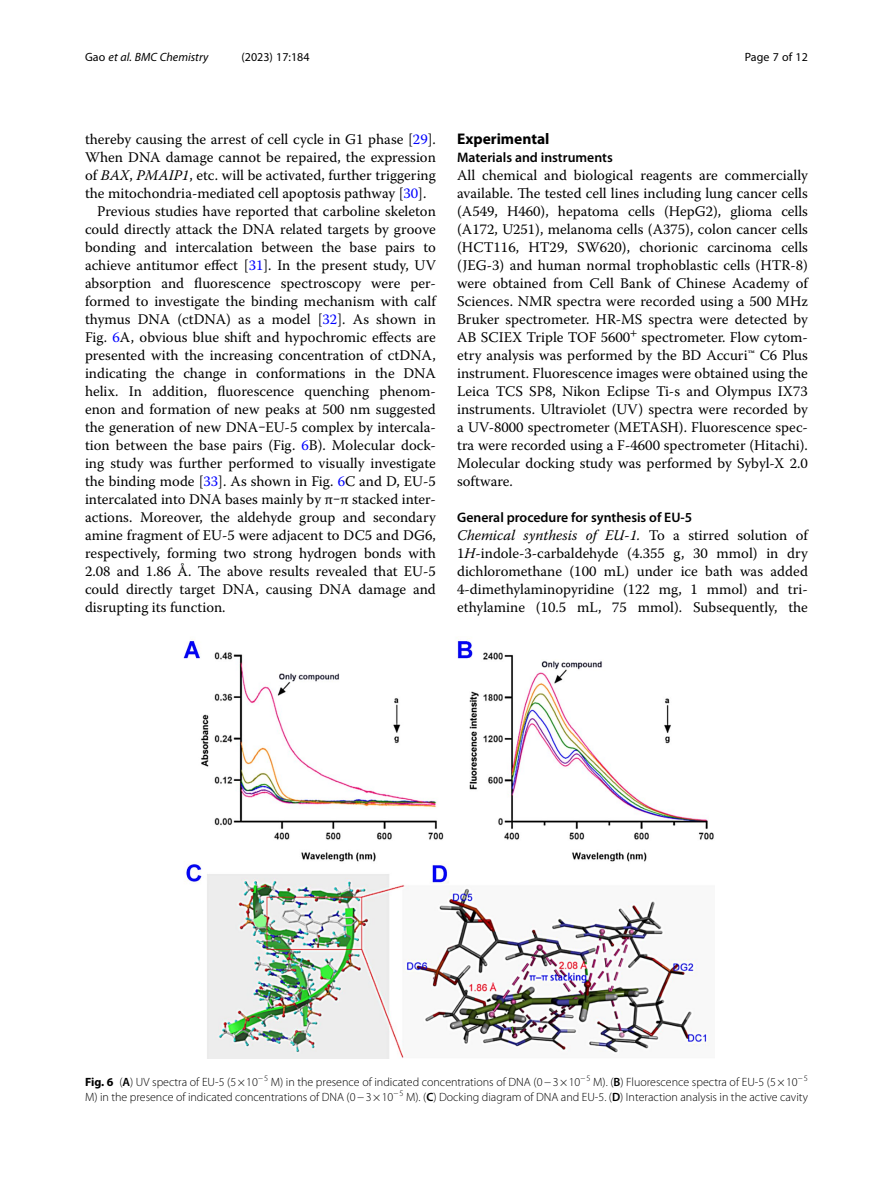
<style>
.page{position:relative;width:893px;height:1191px;background:#fff}
.page>*{position:absolute;margin:0;border:0;box-sizing:border-box;transform-origin:0 0}
.Head_1{font:700 15.45px "Myriad Pro";color:#000}
.Body_Text_Indent{font:14.7px/18px "Warnock Pro";color:#000;text-align:justify}
.Body_Text{font:14.7px/18px "Warnock Pro";color:#000;text-align:justify}
.Head_2{font:600 13.8px "Myriad Pro";color:#000}
.Head_2_After_1{font:600 13.8px "Myriad Pro";color:#000}
.Figure_Caption{font:300 12px/15px "Myriad Pro";color:#000}
.t1{font:12px "Myriad Pro";color:#000}
.t2{font:italic 12px "Myriad Pro";color:#000}
.s1{font-style:normal}
.s2{color:#00f}
.s3{font-style:italic}
.s4{font-weight:700}
.s5{font-weight:600}
</style>
<div class="page">
<img style="left:183px;top:638px;width:531px;height:421px">
<p class="t2" style="left:85px;top:50px;width:125px"><span class="s1">Gao</span> et al. BMC Chemistry</p>
<p class="t1" style="left:241px;top:50px;width:70px">(2023) 17:184</p>
<p class="t1" style="left:745px;top:50px;width:65px">Page 7 of 12</p>
<p class="Body_Text_Indent" style="left:85px;top:130px;width:352px">thereby causing the arrest of cell cycle in G1 phase [<span class="s2">29</span>].<br>When DNA damage cannot be repaired, the expression of <span class="s3">BAX</span>, <span class="s3">PMAIP1</span>, etc. will be activated, further triggering the mitochondria-mediated cell apoptosis pathway [<span class="s2">30</span>].</p>
<p class="Body_Text_Indent" style="left:85px;top:202px;width:352px;text-indent:12px">Previous studies have reported that carboline skeleton could directly attack the DNA related targets by groove bonding and intercalation between the base pairs to achieve antitumor effect [<span class="s2">31</span>]. In the present study, UV absorption and fluorescence spectroscopy were per&shy;formed to investigate the binding mechanism with calf thymus DNA (ctDNA) as a model [<span class="s2">32</span>]. As shown in Fig. <span class="s2">6</span>A, obvious blue shift and hypochromic effects are presented with the increasing concentration of ctDNA, indicating the change in conformations in the DNA helix. In addition, fluorescence quenching phenom&shy;enon and formation of new peaks at 500 nm suggested the generation of new DNA‒EU-5 complex by intercala&shy;tion between the base pairs (Fig. <span class="s2">6</span>B). Molecular dock&shy;ing study was further performed to visually investigate the binding mode [<span class="s2">33</span>]. As shown in Fig. <span class="s2">6</span>C and D, EU-5 intercalated into DNA bases mainly by π‒π stacked inter&shy;actions. Moreover, the aldehyde group and secondary amine fragment of EU-5 were adjacent to DC5 and DG6, respectively, forming two strong hydrogen bonds with 2.08 and 1.86 Å. The above results revealed that EU-5 could directly target DNA, causing DNA damage and disrupting its function.</p>
<p class="Head_1" style="left:457px;top:129px;width:94px">Experimental</p>
<p class="Head_2_After_1" style="left:457px;top:149px;width:157px">Materials and instruments</p>
<p class="Body_Text" style="left:457px;top:166px;width:352px">All chemical and biological reagents are commercially available. The tested cell lines including lung cancer cells (A549, H460), hepatoma cells (HepG2), glioma cells (A172, U251), melanoma cells (A375), colon cancer cells (HCT116, HT29, SW620), chorionic carcinoma cells (JEG-3) and human normal trophoblastic cells (HTR-8) were obtained from Cell Bank of Chinese Academy of Sciences. NMR spectra were recorded using a 500 MHz Bruker spectrometer. HR-MS spectra were detected by AB SCIEX Triple TOF 5600<sup>+</sup> spectrometer. Flow cytom&shy;etry analysis was performed by the BD Accuri™ C6 Plus instrument. Fluorescence images were obtained using the Leica TCS SP8, Nikon Eclipse Ti-s and Olympus IX73 instruments. Ultraviolet (UV) spectra were recorded by a UV-8000 spectrometer (METASH). Fluorescence spec&shy;tra were recorded using a F-4600 spectrometer (Hitachi).<br>Molecular docking study was performed by Sybyl-X 2.0 software.</p>
<p class="Head_2" style="left:457px;top:509px;width:237px">General procedure for synthesis of EU-5</p>
<p class="Body_Text" style="left:457px;top:526px;width:352px"><span class="s3">Chemical synthesis of EU-1.</span> To a stirred solution of 1<span class="s3">H</span>-indole-3-carbaldehyde (4.355 g, 30 mmol) in dry dichloromethane (100 mL) under ice bath was added 4-dimethylaminopyridine (122 mg, 1 mmol) and tri&shy;ethylamine (10.5 mL, 75 mmol). Subsequently, the</p>
<p class="Figure_Caption" style="left:85px;top:1074px;width:724px"><span class="s4">Fig. 6</span> (<span class="s5">A</span>) UV spectra of EU-5 (5×10<sup>−5</sup> M) in the presence of indicated concentrations of DNA (0−3×10<sup>−5</sup> M). (<span class="s5">B</span>) Fluorescence spectra of EU-5 (5×10<sup>−5<br></sup>M) in the presence of indicated concentrations of DNA (0−3×10<sup>−5</sup> M). (<span class="s5">C</span>) Docking diagram of DNA and EU-5. (<span class="s5">D</span>) Interaction analysis in the active cavity</p>
</div>
